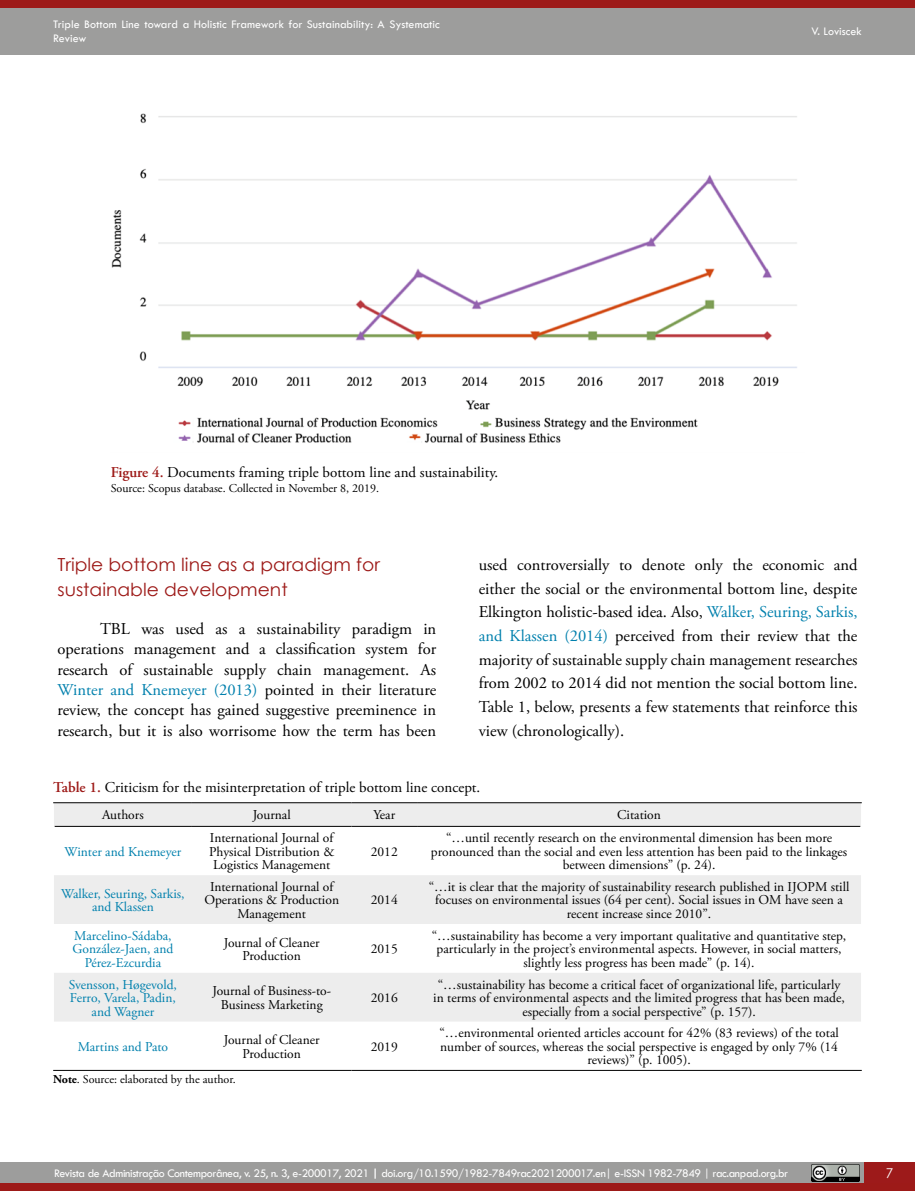
<style>
.page{position:relative;width:915px;height:1191px;background:#fff}
.page>*{position:absolute;margin:0;border:0;box-sizing:border-box;transform-origin:0 0}
.t1{font:18px/24.9px "Century Gothic";color:#9d1a18;scale:1.04 1}
.t2{font:16.5px/23.7px "Adobe Garamond Pro";color:#000;text-align:justify}
.t3{font:15px "Adobe Garamond Pro";color:#000}
.t4{font:13.5px/13.5px "Adobe Garamond Pro";color:#000;text-align:center}
.t5{font:13.5px/13.5px "Adobe Garamond Pro";color:#0080ad;text-align:center}
.t6{font:13.5px "Century Gothic";color:#fff}
.t7{font:12px "Tw Cen";letter-spacing:-.03em;color:#fff}
.t8{font:12px/14.4px "Tw Cen";color:#fff}
.t9{font:12px "Adobe Garamond Pro";color:#000}
.s1{font-weight:600;color:#9d1a18}
.s2{color:#0080ad}
.s3{font-weight:700}
</style>
<div class="page">
<div style="left:863px;top:1162px;width:51px;height:21px;background:#9d1a1a"></div>
<div style="left:0;top:0;width:914px;height:54px;background:#9d9d9c"></div>
<div style="left:0;top:0;width:914px;height:7px;background:#9d1a18"></div>
<div style="left:0;top:1162px;width:863px;height:21px;background:#9d9d9c"></div>
<div style="left:0;top:1183px;width:914px;height:8px;background:#9d1a18"></div>
<img style="left:811px;top:1164px;width:48px;height:17px">
<img style="left:111px;top:113px;width:686px;height:330px">
<svg style="left:54px;top:803px;width:806px;height:218px;fill:#ededed"></svg>
<hr style="left:53px;top:802px;width:139px;height:1px;background:#000">
<hr style="left:192px;top:802px;width:159px;height:1px;background:#000">
<hr style="left:351px;top:802px;width:66px;height:1px;background:#000">
<hr style="left:417px;top:802px;width:444px;height:1px;background:#000">
<hr style="left:55px;top:826px;width:137px;height:1px;background:#000">
<hr style="left:192px;top:826px;width:159px;height:1px;background:#000">
<hr style="left:351px;top:826px;width:66px;height:1px;background:#000">
<hr style="left:417px;top:826px;width:443px;height:1px;background:#000">
<hr style="left:53px;top:1070px;width:139px;height:1px;background:#000">
<hr style="left:192px;top:1070px;width:159px;height:1px;background:#000">
<hr style="left:351px;top:1070px;width:66px;height:1px;background:#000">
<hr style="left:417px;top:1070px;width:444px;height:1px;background:#000">
<p class="t8" style="left:53px;top:17px;width:388px">Triple Bottom Line toward a Holistic Framework for Sustainability: A Systematic<br>Review</p>
<p class="t3" style="left:111px;top:463px;width:389px"><span class="s1">Figure 4.</span> Documents framing triple bottom line and sustainability.</p>
<p class="t9" style="left:111px;top:481px;width:270px">Source: Scopus database. Collected in November 8, 2019.</p>
<p class="t8" style="left:811px;top:24px;width:52px">V. Loviscek</p>
<h1 class="t1" style="left:57px;top:552px;width:311px">Triple bottom line as a paradigm for sustainable development</h1>
<p class="t2" style="left:57px;top:619px;width:380px;line-height:20.4px;text-indent:43px">TBL was used as a sustainability paradigm in operations management and a classification system for research of sustainable supply chain management. As <span class="s2">Winter and Knemeyer (2013)</span> pointed in their literature review, the concept has gained suggestive preeminence in research, but it is also worrisome how the term has been</p>
<p class="t2" style="left:478px;top:553px;width:380px">used controversially to denote only the economic and either the social or the environmental bottom line, despite Elkington holistic-based idea. Also, <span class="s2">Walker, Seuring, Sarkis, and Klassen (2014)</span> perceived from their review that the majority of sustainable supply chain management researches from 2002 to 2014 did not mention the social bottom line.<br>Table 1, below, presents a few statements that reinforce this view (chronologically).</p>
<p class="t3" style="left:53px;top:778px;width:428px"><span class="s1">Table 1.</span> Criticism for the misinterpretation of triple bottom line concept.</p>
<p class="t4" style="left:102px;top:809px;width:43px">Authors</p>
<p class="t4" style="left:252px;top:809px;width:40px">Journal</p>
<p class="t4" style="left:373px;top:809px;width:23px">Year</p>
<p class="t4" style="left:617px;top:809px;width:45px">Citation</p>
<p class="t5" style="left:64px;top:845px;width:118px">Winter and Knemeyer</p>
<p class="t4" style="left:209px;top:831px;width:127px;text-align:justify">International Journal of Physical Distribution &amp; Logistics Management</p>
<p class="t4" style="left:430px;top:831px;width:418px">“…until recently research on the environmental dimension has been more pronounced than the social and even less attention has been paid to the linkages between dimensions” (p. 24).</p>
<p class="t4" style="left:370px;top:845px;width:29px">2012</p>
<p class="t5" style="left:61px;top:887px;width:125px">Walker, Seuring, Sarkis, and Klassen</p>
<p class="t4" style="left:204px;top:880px;width:136px">International Journal of<br>Operations &amp; Production<br>Management</p>
<p class="t4" style="left:370px;top:894px;width:28px">2014</p>
<p class="t5" style="left:73px;top:929px;width:102px">Marcelino-Sádaba,<br>González-Jaen, and<br>Pérez-Ezcurdia</p>
<p class="t4" style="left:224px;top:936px;width:97px">Journal of Cleaner<br>Production</p>
<p class="t4" style="left:370px;top:942px;width:28px">2015</p>
<p class="t5" style="left:69px;top:978px;width:109px">Svensson, Høgevold,<br>Ferro, Varela, Padin, and Wagner</p>
<p class="t4" style="left:212px;top:984px;width:120px">Journal of Business-to-<br>Business Marketing</p>
<p class="t4" style="left:370px;top:991px;width:29px">2016</p>
<p class="t5" style="left:78px;top:1040px;width:92px">Martins and Pato</p>
<p class="t4" style="left:224px;top:1033px;width:97px">Journal of Cleaner<br>Production</p>
<p class="t4" style="left:370px;top:1040px;width:29px">2019</p>
<p class="t9" style="left:53px;top:1071px;width:184px"><span class="s3">Note</span>. Source: elaborated by the author.</p>
<p class="t4" style="left:428px;top:880px;width:422px">“…it is clear that the majority of sustainability research published in IJOPM still focuses on environmental issues (64 per cent). Social issues in OM have seen a recent increase since 2010”.</p>
<p class="t4" style="left:431px;top:929px;width:416px">“…sustainability has become a very important qualitative and quantitative step, particularly in the project’s environmental aspects. However, in social matters, slightly less progress has been made” (p. 14).</p>
<p class="t4" style="left:433px;top:978px;width:413px">“…sustainability has become a critical facet of organizational life, particularly in terms of environmental aspects and the limited progress that has been made, especially from a social perspective” (p. 157).</p>
<p class="t4" style="left:439px;top:1026px;width:401px">“…environmental oriented articles account for 42% (83 reviews) of the total number of sources, whereas the social perspective is engaged by only 7% (14 reviews)” (p. 1005).</p>
<p class="t7" style="left:54px;top:1166px;width:735px">Revista de Administração Contemporânea, v. 25, n. 3, e-200017, 2021 <span class="s3">|</span> doi.org/10.1590/1982-7849rac2021200017.en| e-ISSN 1982-7849 | rac.anpad.org.br</p>
<p class="t6" style="left:885px;top:1163px;width:9px">7</p>
</div>
